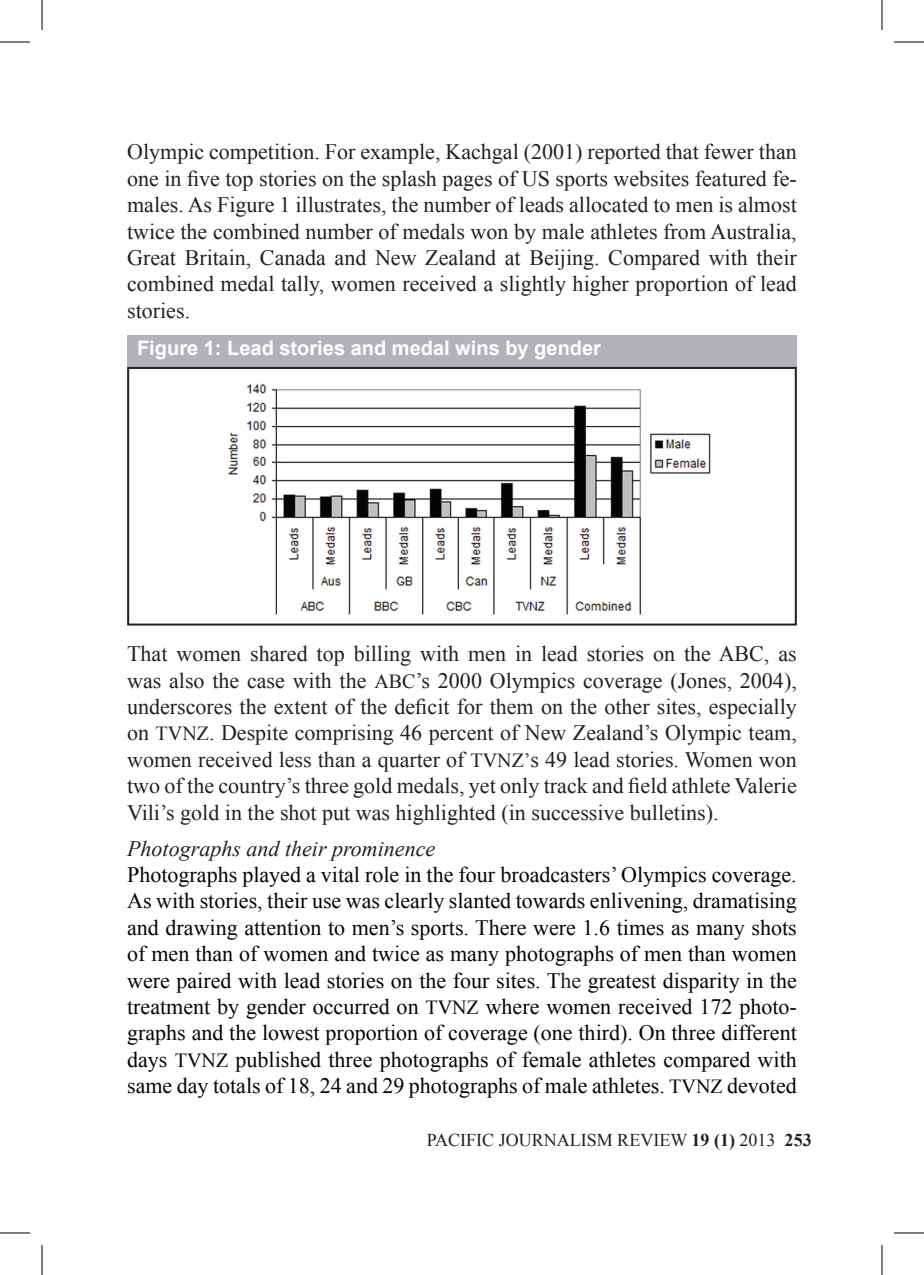
<style>
.page{position:relative;width:924px;height:1275px;background:#fff}
.page>*{position:absolute;margin:0;border:0;box-sizing:border-box;transform-origin:0 0}
.t1{font:22px/26.4px "Times New Roman";color:#231f20;text-align:justify}
.t2{font:22px/26.4px "Times New Roman";color:#040503;text-align:justify}
.t3{font:italic 22px "Times New Roman";color:#231f20}
.t4{font:700 20px "Arial";color:#fff}
.t5{font:18px "Times New Roman";color:#231f20}
.s1{font-size:20px}
.s2{color:#231f20}
.s3{font-weight:700}
</style>
<div class="page">
<div style="left:127px;top:335px;width:669px;height:32px;background:#b2b3b7"></div>
<img style="left:227px;top:384px;width:484px;height:231px">
<div style="left:127px;top:367px;width:669px;height:258px;border:2px solid #231f20"></div>
<hr style="left:0;top:42px;width:30px;height:1px;background:#000">
<hr style="left:893px;top:42px;width:30px;height:1px;background:#000">
<hr style="left:0;top:1232px;width:30px;height:1px;background:#000">
<hr style="left:893px;top:1232px;width:30px;height:1px;background:#000">
<hr style="left:42px;top:0;width:1px;height:30px;background:#000">
<hr style="left:42px;top:1245px;width:1px;height:30px;background:#000">
<hr style="left:881px;top:0;width:1px;height:30px;background:#000">
<hr style="left:881px;top:1245px;width:1px;height:30px;background:#000">
<p class="t1" style="left:127px;top:138px;width:671px">Olympic competition. For example, Kachgal (2001) reported that fewer than one in five top stories on the splash pages of US sports websites featured fe&shy;males. As Figure 1 illustrates, the number of leads allocated to men is almost twice the combined number of medals won by male athletes from Australia, Great Britain, Canada and New Zealand at Beijing. Compared with their combined medal tally, women received a slightly higher proportion of lead stories.</p>
<p class="t4" style="left:137px;top:335px;width:465px">Figure 1: Lead stories and medal wins by gender</p>
<p class="t1" style="left:127px;top:640px;width:671px">That women shared top billing with men in lead stories on the ABC, as was also the case with the <span class="s1">ABC</span>’s 2000 Olympics coverage (Jones, 2004), underscores the extent of the deficit for them on the other sites, especially on <span class="s1">TVNZ</span>. Despite comprising 46 percent of New Zealand’s Olympic team, women received less than a quarter of <span class="s1">TVNZ’</span>s 49 lead stories. Women won two of the country’s three gold medals, yet only track and field athlete Valerie Vili’s gold in the shot put was highlighted (in successive bulletins).</p>
<p class="t3" style="left:127px;top:833px;width:309px">Photographs and their prominence</p>
<p class="t2" style="left:127px;top:861px;width:671px">Photographs played a vital role in the four broadcasters’ Olympics coverage.<br>As with stories, their use was clearly slanted towards enlivening, dramatising and drawing attention to men’s sports. There were 1.6 times as many shots of men than of women and twice as many photographs of men than women were paired with lead stories on the four sites. T<span class="s2">he</span> greatest disparity in the treatment by gender occurred on <span class="s1">TVNZ</span> where women received 172 photo&shy;graphs and the lowest proportion of coverage (one third). On three different days <span class="s1">TVNZ</span> published three photographs of female athletes compared with same day totals of 18, 24 and 29 photographs of male athletes. <span class="s1">TVNZ</span> devoted</p>
<p class="t5" style="left:426px;top:1128px;width:386px">PACIFIC JOURNALISM REVIEW <span class="s3">19 (1)</span> 2013 <span class="s3">253</span></p>
</div>
